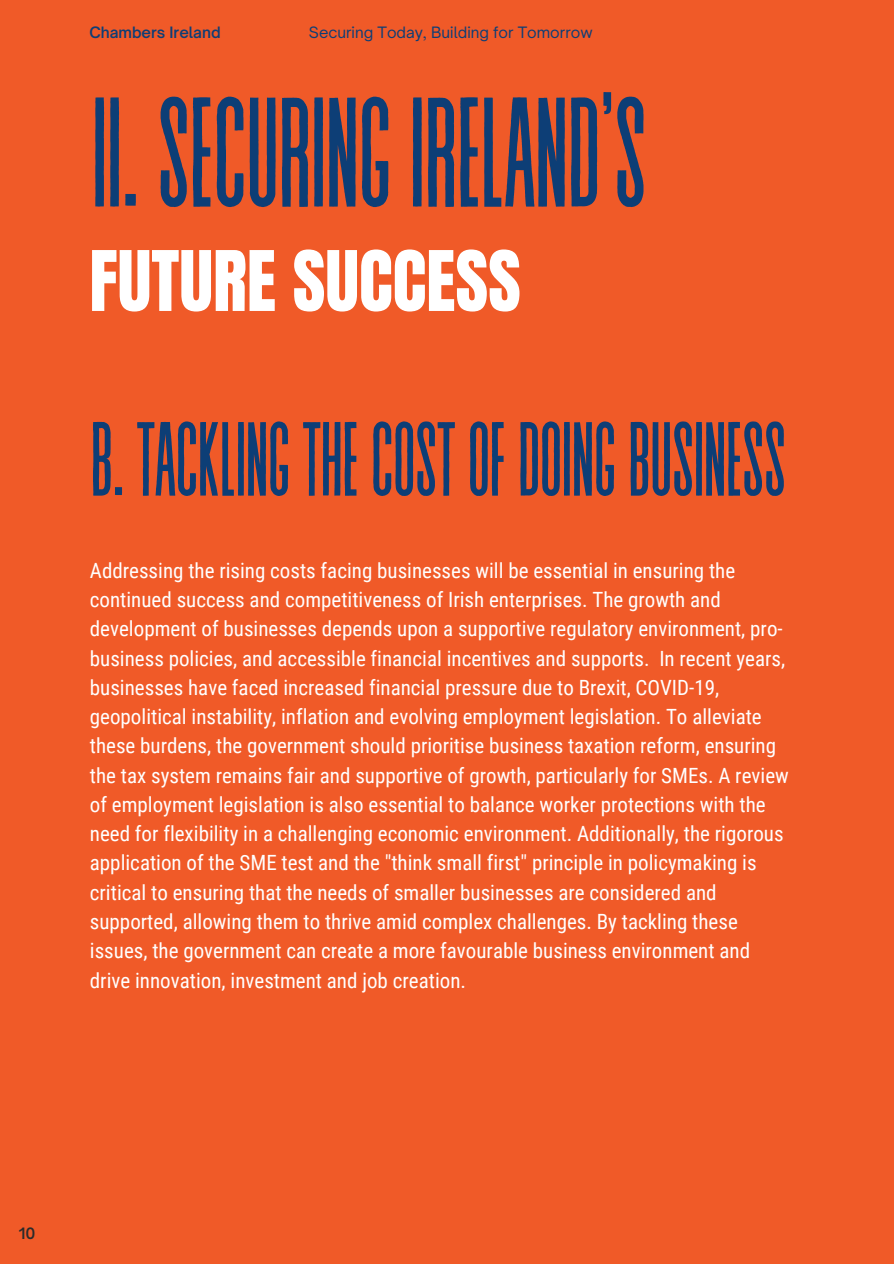
<style>
.page{position:relative;width:894px;height:1264px;background:#fff}
.page>*{position:absolute;margin:0;border:0;box-sizing:border-box;transform-origin:0 0}
.t1{font:155.55px "Revive 80 Tall";letter-spacing:-.03em;color:#0d3e76}
.t2{font:105px "Revive 80 Tall";letter-spacing:-.03em;color:#0d3e76}
.t3{font:70.95px "Anton";color:#fff}
.t4{font:21px/29.2px "Roboto Condensed";color:#fff}
.t5{font:15px "Open Sauce One";color:#0d3e76}
.t6{font:600 15px "Open Sauce One";color:#0d3e76}
.t7{font:600 15px "Open Sauce One";color:#2b2b2b}
</style>
<div class="page">
<div style="left:0;top:0;width:893px;height:1263px;background:#f05a28"></div>
<h2 class="t6" style="left:89px;top:23px;width:133px">Chambers Ireland</h2>
<p class="t5" style="left:309px;top:23px;width:285px">Securing Today, Building for Tomorrow</p>
<h1 class="t1" style="left:105px;top:73px;width:545px">I.SECURINGIRELAND’S</h1>
<h3 class="t3" style="left:89px;top:230px;width:433px">FUTURE SUCCESS</h3>
<p class="t2" style="left:89px;top:405px;width:699px">B.TACKLINGTHECOSTOFDOINGBUSINESS</p>
<h5 class="t4" style="left:90px;top:556px;width:700px">Addressing the rising costs facing businesses will be essential in ensuring the continued success and competitiveness of Irish enterprises. The growth and development of businesses depends upon a supportive regulatory environment, pro&shy;business policies, and accessible financial incentives and supports. In recent years, businesses have faced increased financial pressure due to Brexit, COVID-19, geopolitical instability, inflation and evolving employment legislation. To alleviate these burdens, the government should prioritise business taxation reform, ensuring the tax system remains fair and supportive of growth, particularly for SMEs. A review of employment legislation is also essential to balance worker protections with the need for flexibility in a challenging economic environment. Additionally, the rigorous application of the SME test and the "think small first" principle in policymaking is critical to ensuring that the needs of smaller businesses are considered and supported, allowing them to thrive amid complex challenges. By tackling these issues, the government can create a more favourable business environment and drive innovation, investment and job creation.</h5>
<h4 class="t7" style="left:19px;top:1224px;width:18px">10</h4>
</div>
